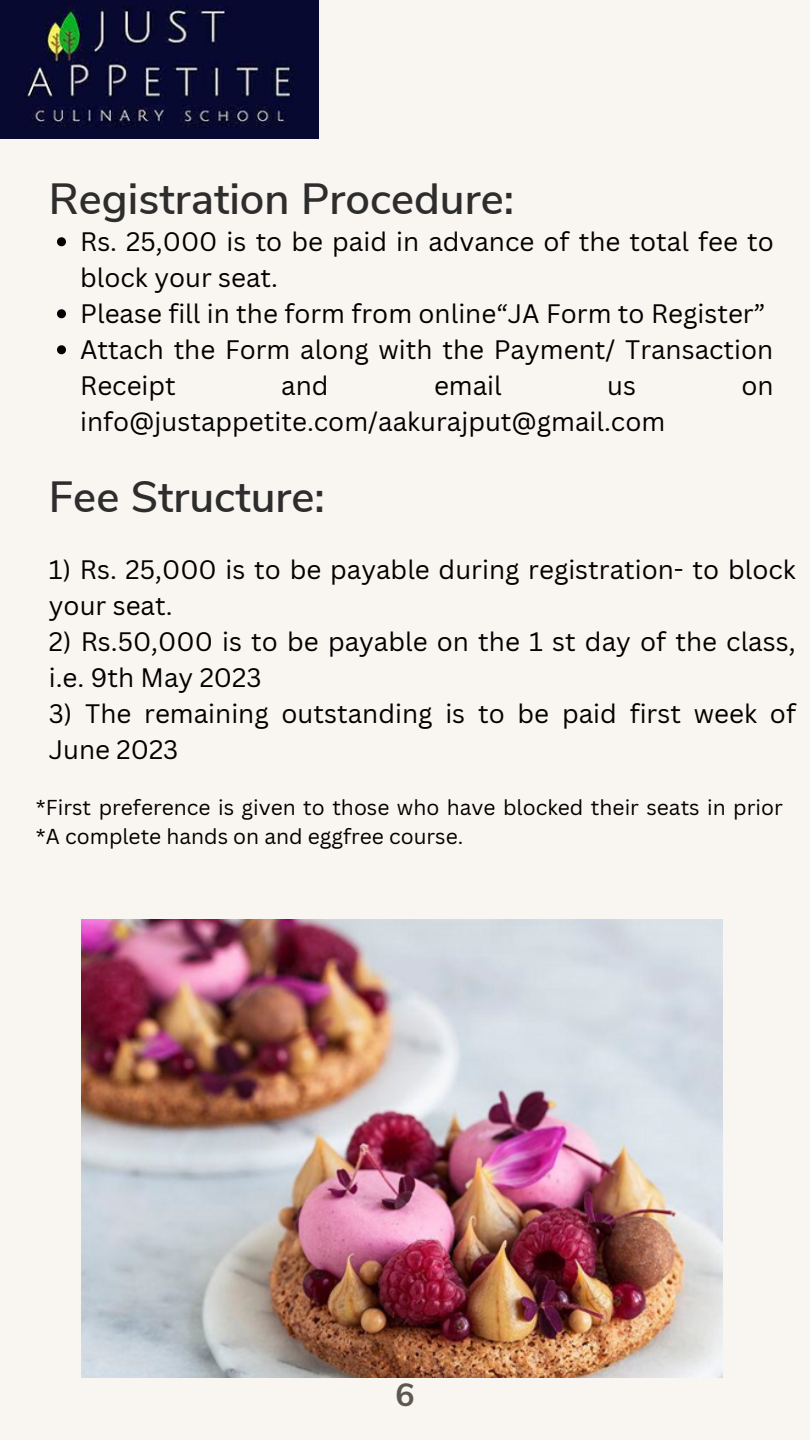
<style>
.page{position:relative;width:810px;height:1440px;background:#f9f5f0}
.page>*{position:absolute;margin:0;border:0;box-sizing:border-box;transform-origin:0 0}
.t1{font:600 43.6px "Nunito Sans";color:#2d2d2d}
.t2{font:700 32px "Nunito Sans";color:#5d584e}
.t3{font:26px/36px "Canva Sans";color:#000}
.t4{font:21px/29.2px "Canva Sans";color:#000}
</style>
<div class="page">
<img style="left:81px;top:919px;width:642px;height:459px">
<img style="left:0;top:0;width:319px;height:139px">
<svg style="left:57px;top:237px;width:9px;height:9px"></svg>
<svg style="left:57px;top:309px;width:9px;height:9px"></svg>
<svg style="left:57px;top:345px;width:9px;height:9px"></svg>
<h1 class="t1" style="left:49px;top:170px;width:467px">Registration Procedure:</h1>
<p class="t3" style="left:80px;top:223px;width:695px">Rs. 25,000 is to be paid in advance of the total fee to block your seat.<br>Please fill in the form from online“JA Form to Register” Attach the Form along with the Payment/ Transaction Receipt</p>
<p class="t3" style="left:281px;top:367px;width:49px">and</p>
<p class="t3" style="left:434px;top:367px;width:69px">email</p>
<p class="t3" style="left:607px;top:367px;width:30px">us</p>
<p class="t3" style="left:741px;top:367px;width:34px">on</p>
<p class="t3" style="left:80px;top:403px;width:587px">info@justappetite.com/aakurajput@gmail.com</p>
<h1 class="t1" style="left:49px;top:468px;width:278px">Fee Structure:</h1>
<p class="t3" style="left:49px;top:551px;width:749px">1) Rs. 25,000 is to be payable during registration- to block your seat.</p>
<p class="t3" style="left:49px;top:623px;width:748px">2) Rs.50,000 is to be payable on the 1 st day of the class, i.e. 9th May 2023</p>
<p class="t3" style="left:49px;top:695px;width:749px">3) The remaining outstanding is to be paid first week of<br>June 2023</p>
<p class="t4" style="left:36px;top:792px;width:748px">*First preference is given to those who have blocked their seats in prior *A complete hands on and eggfree course.</p>
<p class="t2" style="left:395px;top:1374px;width:21px">6</p>
</div>
